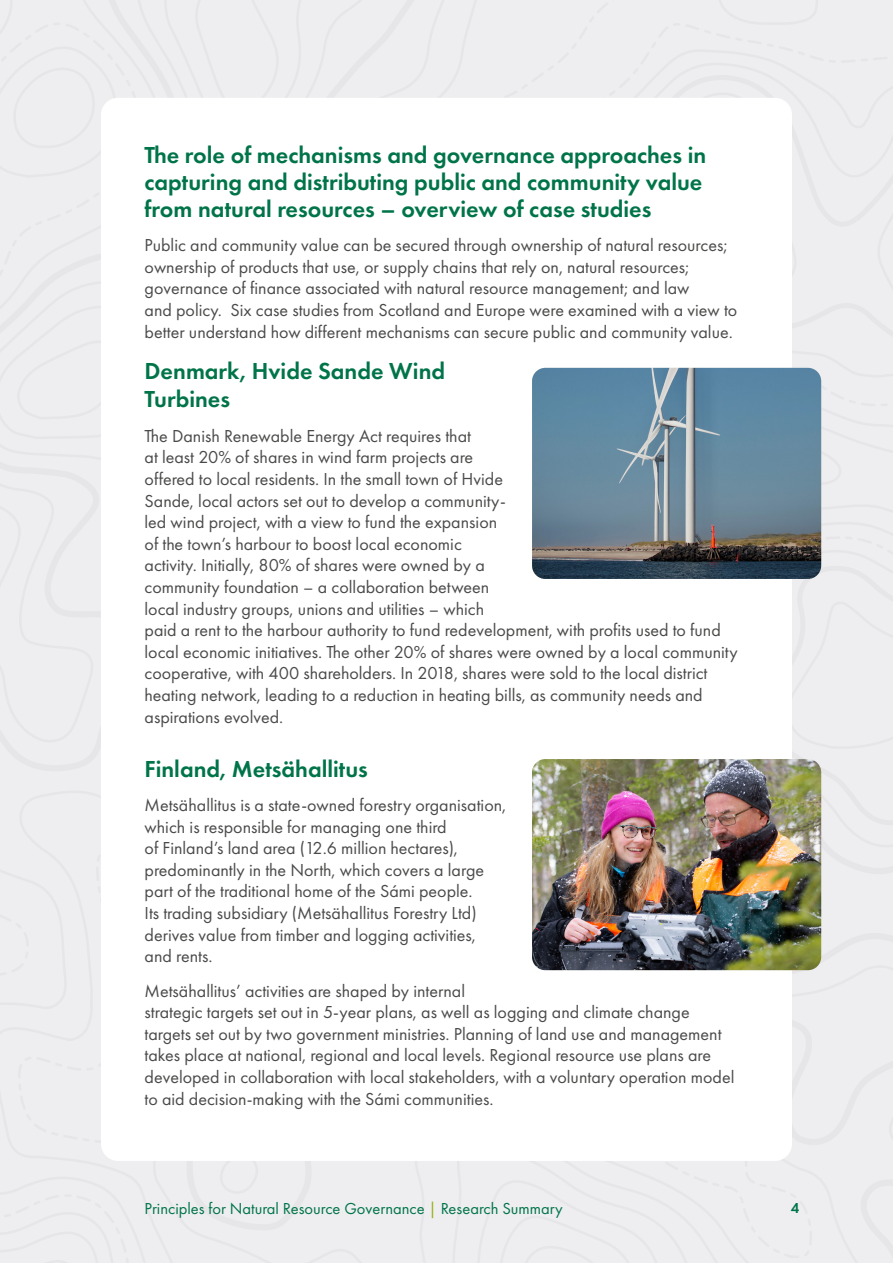
<style>
.page{position:relative;width:893px;height:1263px;background:#fff}
.page>*{position:absolute;margin:0;border:0;box-sizing:border-box;transform-origin:0 0}
.t1{font:600 24px/27px "Futura PT";color:#007449}
.t2{font:18px/21.6px "Futura PT";color:#4a4a49}
.t3{font:16.5px "Futura PT";color:#007449}
.t4{font:600 15px "Futura PT";color:#007449}
.s1{color:#95ad0d}
</style>
<div class="page">
<svg style="left:151px;top:1161px;width:204px;height:102px"></svg>
<svg style="left:0;top:0;width:135px;height:18px"></svg>
<div style="left:0;top:784px;width:151px;height:479px;background:#eeeef0"></div>
<svg style="left:135px;top:0;width:220px;height:98px"></svg>
<div style="left:161px;top:0;width:148px;height:98px;background:#eeeef0"></div>
<svg style="left:0;top:1170px;width:131px;height:93px"></svg>
<div style="left:0;top:18px;width:144px;height:231px;background:#eeeef0"></div>
<svg style="left:0;top:249px;width:101px;height:535px"></svg>
<div style="left:17px;top:812px;width:84px;height:331px;background:#eeeef0"></div>
<svg style="left:77px;top:1136px;width:24px;height:9px"></svg>
<svg style="left:215px;top:1161px;width:47px;height:34px"></svg>
<div style="left:0;top:43px;width:117px;height:136px;background:#eeeef0"></div>
<div style="left:355px;top:0;width:538px;height:1263px;background:#eeeef0"></div>
<div style="left:101px;top:98px;width:691px;height:1063px;background:#fff;border-radius:17px"></div>
<img style="left:532px;top:368px;width:289px;height:211px">
<img style="left:532px;top:759px;width:289px;height:211px">
<p class="t1" style="left:145px;top:141px;width:563px">The role of mechanisms and governance approaches in capturing and distributing public and community value from natural resources – overview of case studies</p>
<p class="t2" style="left:145px;top:234px;width:594px">Public and community value can be secured through ownership of natural resources; ownership of products that use, or supply chains that rely on, natural resources; governance of finance associated with natural resource management; and law<br>and policy. Six case studies from Scotland and Europe were examined with a view to better understand how different mechanisms can secure public and community value.</p>
<p class="t1" style="left:145px;top:356px;width:302px;line-height:28.5px">Denmark, Hvide Sande Wind<br>Turbines</p>
<p class="t2" style="left:145px;top:425px;width:594px">The Danish Renewable Energy Act requires that<br>at least 20% of shares in wind farm projects are<br>offered to local residents. In the small town of Hvide<br>Sande, local actors set out to develop a community-<br>led wind project, with a view to fund the expansion<br>of the town’s harbour to boost local economic<br>activity. Initially, 80% of shares were owned by a<br>community foundation – a collaboration between<br>local industry groups, unions and utilities – which<br>paid a rent to the harbour authority to fund redevelopment, with profits used to fund local economic initiatives. The other 20% of shares were owned by a local community cooperative, with 400 shareholders. In 2018, shares were sold to the local district heating network, leading to a reduction in heating bills, as community needs and aspirations evolved.</p>
<p class="t1" style="left:145px;top:755px;width:225px">Finland, Metsähallitus</p>
<p class="t2" style="left:145px;top:794px;width:363px">Metsähallitus is a state-owned forestry organisation, which is responsible for managing one third<br>of Finland’s land area (12.6 million hectares), predominantly in the North, which covers a large part of the traditional home of the Sámi people.<br>Its trading subsidiary (Metsähallitus Forestry Ltd) derives value from timber and logging activities, and rents.</p>
<p class="t2" style="left:145px;top:980px;width:591px">Metsähallitus’ activities are shaped by internal<br>strategic targets set out in 5-year plans, as well as logging and climate change targets set out by two government ministries. Planning of land use and management takes place at national, regional and local levels. Regional resource use plans are developed in collaboration with local stakeholders, with a voluntary operation model to aid decision-making with the Sámi communities.</p>
<p class="t3" style="left:145px;top:1198px;width:420px">Principles for Natural Resource Governance <span class="s1">|</span> Research Summary</p>
<p class="t4" style="left:791px;top:1198px;width:10px">4</p>
</div>
